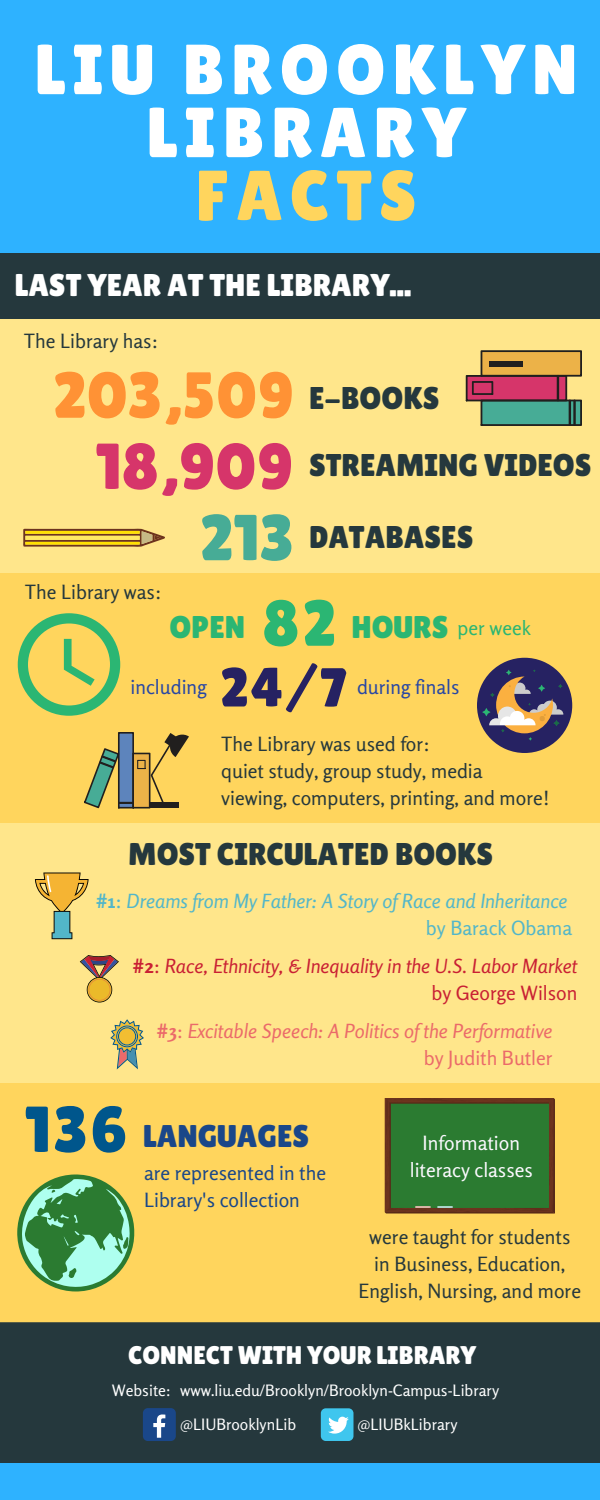
<style>
.page{position:relative;width:600px;height:1500px;background:#2eb2ff}
.page>*{position:absolute;margin:0;border:0;box-sizing:border-box;transform-origin:0 0}
.t1{font:70.7px/63px "Lilita One";letter-spacing:.1em;color:#fff;text-align:center}
.t2{font:70.7px "Lilita One";letter-spacing:.1em;color:#ffd55d}
.t3{font:64.9px "Lilita One";color:#ff9235}
.t4{font:64.9px "Lilita One";color:#d6356a}
.t5{font:64.9px "Lilita One";color:#47ac96}
.t6{font:64.9px "Lilita One";color:#00568c}
.t7{font:64.9px "Lilita One";color:#2bb673}
.t8{font:55px "Lilita One";color:#262262}
.t9{font:31.4px "Lilita One";color:#25383d}
.t10{font:31.4px "Lilita One";color:#fff}
.t11{font:31.4px "Lilita One";color:#2bb673}
.t12{font:31.4px "Lilita One";color:#1a4789}
.t13{font:25.5px "Lilita One";color:#fff}
.t14{font:19.7px/27px "Rosario";color:#25383d}
.t15{font:italic 19.7px/27px "Rosario";color:#c92034;text-align:right}
.t16{font:italic 19.7px/27px "Rosario";color:#52b6c9;text-align:right}
.t17{font:italic 19.7px/27px "Rosario";color:#eb6a6a;text-align:right}
.t18{font:19.7px/27px "Rosario";color:#1a4789}
.t19{font:19.7px/27px "Rosario";color:#fcf9ff;text-align:center}
.t20{font:19.7px "Rosario";color:#2847a4}
.t21{font:19.7px "Rosario";color:#2bb673}
.t22{font:15.7px/34.5px "Rosario";color:#fff}
.s1{font-weight:700;font-style:normal}
.s2{font-style:normal}
</style>
<div class="page">
<div style="left:0;top:332px;width:600px;height:1117px;background:#ffd55d"></div>
<div style="left:0;top:824px;width:600px;height:259px;background:#ffe68b"></div>
<div style="left:0;top:310px;width:600px;height:263px;background:#ffe68b"></div>
<div style="left:0;top:1322px;width:600px;height:141px;background:#25383d"></div>
<div style="left:0;top:253px;width:600px;height:66px;background:#25383d"></div>
<svg style="left:466px;top:350px;width:116px;height:76px;background:#a08164"></svg>
<div style="left:489px;top:361px;width:33px;height:6px;background:#211f1e"></div>
<div style="left:321px;top:1408px;width:32px;height:33px;background:#3fc6ee;border-radius:5px"></div>
<svg style="left:328px;top:1417px;width:21px;height:17px"></svg>
<div style="left:143px;top:1408px;width:33px;height:33px;background:#1a4789;border-radius:5px"></div>
<svg style="left:153px;top:1414px;width:12px;height:24px"></svg>
<svg style="left:80px;top:955px;width:39px;height:48px"></svg>
<svg style="left:110px;top:1019px;width:34px;height:51px"></svg>
<svg style="left:35px;top:873px;width:54px;height:66px"></svg>
<svg style="left:18px;top:613px;width:102px;height:103px"></svg>
<svg style="left:477px;top:658px;width:95px;height:95px"></svg>
<svg style="left:84px;top:732px;width:105px;height:76px"></svg>
<svg style="left:23px;top:529px;width:142px;height:18px;background:#c39e36"></svg>
<svg style="left:17px;top:1174px;width:117px;height:118px"></svg>
<svg style="left:385px;top:1098px;width:170px;height:116px;background:#356f2e"></svg>
<h1 class="t1" style="left:35px;top:38px;width:544px">LIU BROOKLYN<br>LIBRARY</h1>
<h1 class="t2" style="left:196px;top:155px;width:222px">FACTS</h1>
<h3 class="t10" style="left:15px;top:267px;width:398px">LAST YEAR AT THE LIBRARY...</h3>
<p class="t14" style="left:24px;top:327px;width:136px">The Library has:</p>
<h2 class="t3" style="left:52px;top:358px;width:243px">203,509</h2>
<h2 class="t4" style="left:96px;top:429px;width:199px">18,909</h2>
<h2 class="t5" style="left:199px;top:500px;width:96px">213</h2>
<h3 class="t9" style="left:309px;top:380px;width:132px">E-BOOKS</h3>
<h3 class="t9" style="left:309px;top:447px;width:284px">STREAMING VIDEOS</h3>
<h3 class="t9" style="left:309px;top:519px;width:166px">DATABASES</h3>
<p class="t14" style="left:25px;top:578px;width:138px">The Library was:</p>
<h2 class="t7" style="left:262px;top:586px;width:75px">82</h2>
<h3 class="t8" style="left:220px;top:656px;width:129px">24/7</h3>
<h3 class="t11" style="left:170px;top:609px;width:77px">OPEN</h3>
<h3 class="t11" style="left:351px;top:609px;width:99px">HOURS</h3>
<p class="t21" style="left:458px;top:615px;width:75px">per week</p>
<p class="t20" style="left:130px;top:675px;width:78px">including</p>
<p class="t20" style="left:357px;top:675px;width:104px">during finals</p>
<p class="t14" style="left:221px;top:730px;width:330px">The Library was used for:<br>quiet study, group study, media viewing, computers, printing, and more!</p>
<h3 class="t9" style="left:128px;top:836px;width:367px">MOST CIRCULATED BOOKS</h3>
<p class="t16" style="left:95px;top:887px;width:478px"><span class="s1">#1</span><span class="s2">:</span> Dreams from My Father: A Story of Race and Inheritance <span class="s2">by Barack Obama</span></p>
<p class="t15" style="left:132px;top:952px;width:447px"><span class="s1">#2</span><span class="s2">:</span> Race, Ethnicity, &amp; Inequality in the U.S. Labor Market <span class="s2">by George Wilson</span></p>
<p class="t17" style="left:156px;top:1017px;width:398px"><span class="s1">#3</span><span class="s2">:</span> Excitable Speech: A Politics of the Performative <span class="s2">by Judith Butler</span></p>
<h2 class="t6" style="left:25px;top:1092px;width:105px">136</h2>
<h3 class="t12" style="left:143px;top:1118px;width:168px">LANGUAGES</h3>
<p class="t18" style="left:144px;top:1159px;width:184px">are represented in the<br>Library's collection</p>
<p class="t19" style="left:410px;top:1129px;width:125px">Information literacy classes</p>
<p class="t14" style="left:359px;top:1223px;width:224px;text-align:center">were taught for students<br>in Business, Education,<br>English, Nursing, and more</p>
<p class="t13" style="left:128px;top:1340px;width:350px">CONNECT WITH YOUR LIBRARY</p>
<p class="t22" style="left:180px;top:1373px;width:321px;text-indent:-68px">Website: www.liu.edu/Brooklyn/Brooklyn-Campus-Library @LIUBrooklynLib</p>
<p class="t22" style="left:358px;top:1407px;width:102px">@LIUBkLibrary</p>
</div>
